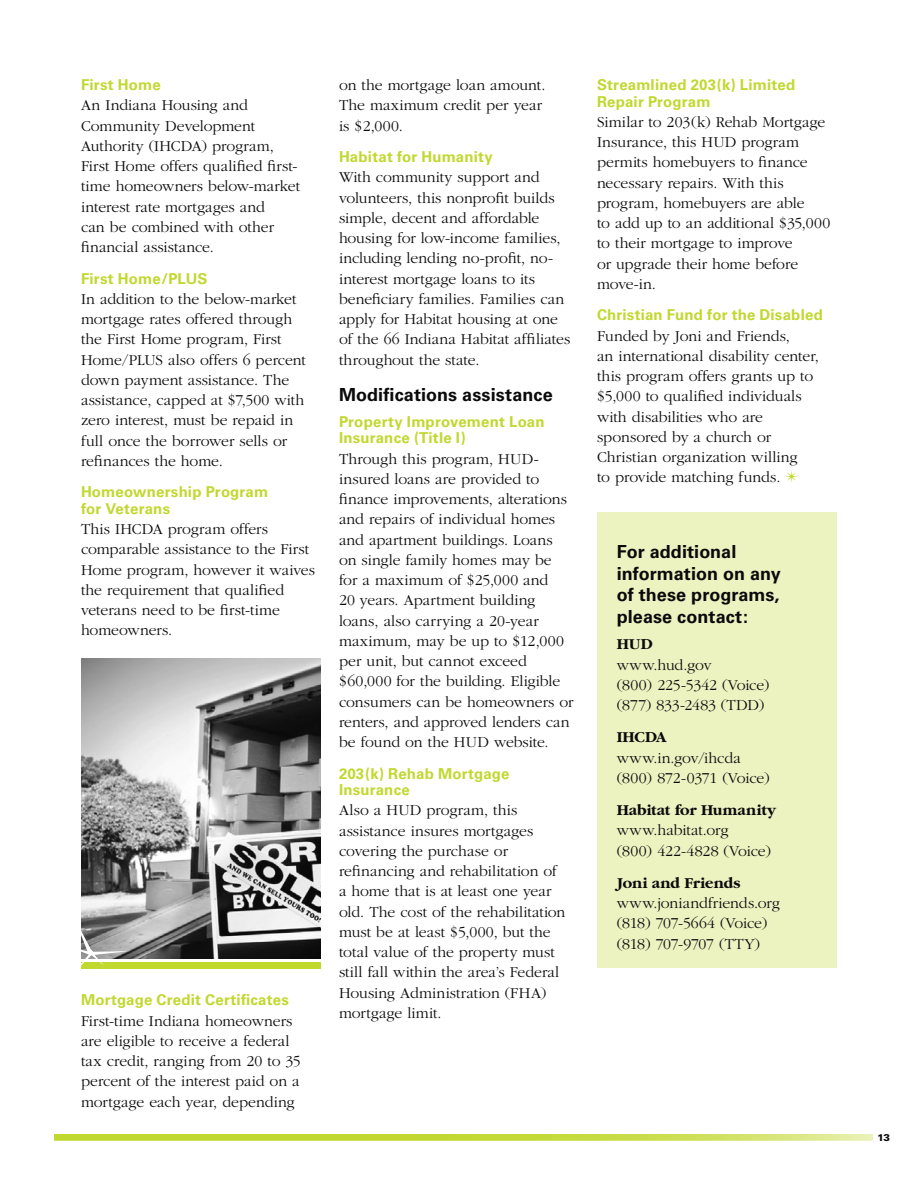
<style>
.page{position:relative;width:918px;height:1188px;background:#fff}
.page>*{position:absolute;margin:0;border:0;box-sizing:border-box;transform-origin:0 0}
.t1{font:700 18px/21.8px "Univers";letter-spacing:.005em;color:#0b0a0b}
.t2{font:300 15.75px/20.2px "Garamond";color:#0b0a0b}
.t3{font:700 15.75px "Garamond";color:#0b0a0b}
.t4{font:700 15px/16.5px "Univers";letter-spacing:.015em;color:#c1d82f}
.t5{font:900 9.75px "Univers";color:#0b0a0b}
.s1{color:#c1d82f}
</style>
<div class="page">
<div style="left:597px;top:512px;width:240px;height:456px;background:#ecf3c1"></div>
<img style="left:81px;top:659px;width:240px;height:300px">
<div style="left:81px;top:962px;width:240px;height:7px;background:#c1d82f"></div>
<svg style="left:81px;top:917px;width:49px;height:49px"></svg>
<svg style="left:54px;top:1134px;width:819px;height:7px;background:#c9dd4c"></svg>
<p class="t4" style="left:81px;top:77px;width:81px">First Home</p>
<p class="t2" style="left:81px;top:95px;width:221px">An Indiana Housing and<br>Community Development<br>Authority (IHCDA) program,<br>First Home offers qualified first&shy;time homeowners below-market interest rate mortgages and<br>can be combined with other financial assistance.</p>
<p class="t4" style="left:81px;top:270px;width:116px">First Home/PLUS</p>
<p class="t2" style="left:81px;top:289px;width:226px">In addition to the below-market mortgage rates offered through the First Home program, First<br>Home/PLUS also offers 6 percent down payment assistance. The assistance, capped at $7,500 with zero interest, must be repaid in full once the borrower sells or refinances the home.</p>
<p class="t4" style="left:81px;top:484px;width:189px">Homeownership Program for Veterans</p>
<p class="t2" style="left:81px;top:519px;width:236px">This IHCDA program offers comparable assistance to the First<br>Home program, however it waives the requirement that qualified veterans need to be first-time homeowners.</p>
<p class="t4" style="left:81px;top:992px;width:209px">Mortgage Credit Certificates</p>
<p class="t2" style="left:81px;top:1011px;width:221px">First-time Indiana homeowners are eligible to receive a federal tax credit, ranging from 20 to 35 percent of the interest paid on a mortgage each year, depending</p>
<p class="t2" style="left:339px;top:75px;width:208px">on the mortgage loan amount.<br>The maximum credit per year is $2,000.</p>
<p class="t4" style="left:339px;top:149px;width:155px">Habitat for Humanity</p>
<p class="t2" style="left:339px;top:167px;width:233px">With community support and volunteers, this nonprofit builds simple, decent and affordable housing for low-income families, including lending no-profit, no&shy;interest mortgage loans to its beneficiary families. Families can apply for Habitat housing at one of the 66 Indiana Habitat affiliates throughout the state.</p>
<p class="t1" style="left:339px;top:384px;width:215px">Modifications assistance</p>
<p class="t4" style="left:339px;top:413px;width:207px">Property Improvement Loan<br>Insurance (Title I)</p>
<p class="t2" style="left:339px;top:449px;width:236px">Through this program, HUD&shy;insured loans are provided to finance improvements, alterations and repairs of individual homes and apartment buildings. Loans on single family homes may be for a maximum of $25,000 and<br>20 years. Apartment building loans, also carrying a 20-year maximum, may be up to $12,000 per unit, but cannot exceed $60,000 for the building. Eligible consumers can be homeowners or renters, and approved lenders can be found on the HUD website.</p>
<p class="t4" style="left:339px;top:765px;width:172px">203(k) Rehab Mortgage<br>Insurance</p>
<p class="t2" style="left:339px;top:800px;width:228px">Also a HUD program, this assistance insures mortgages covering the purchase or refinancing and rehabilitation of a home that is at least one year old. The cost of the rehabilitation must be at least $5,000, but the total value of the property must still fall within the area’s Federal<br>Housing Administration (FHA) mortgage limit.</p>
<p class="t4" style="left:597px;top:77px;width:200px">Streamlined 203(k) Limited<br>Repair Program</p>
<p class="t2" style="left:597px;top:112px;width:235px">Similar to 203(k) Rehab Mortgage<br>Insurance, this HUD program permits homebuyers to finance necessary repairs. With this program, homebuyers are able<br>to add up to an additional $35,000 to their mortgage to improve<br>or upgrade their home before move-in.</p>
<p class="t4" style="left:597px;top:307px;width:227px">Christian Fund for the Disabled</p>
<p class="t2" style="left:597px;top:326px;width:224px">Funded by Joni and Friends,<br>an international disability center, this program offers grants up to $5,000 to qualified individuals with disabilities who are sponsored by a church or<br>Christian organization willing<br>to provide matching funds. <span class="s1">✴</span></p>
<p class="t1" style="left:617px;top:541px;width:166px">For additional information on any of these programs, please contact:</p>
<p class="t3" style="left:617px;top:636px;width:38px">HUD</p>
<p class="t2" style="left:617px;top:655px;width:154px">www.hud.gov<br>(800) 225-5342 (Voice) (877) 833-2483 (TDD)</p>
<p class="t3" style="left:617px;top:729px;width:52px">IHCDA</p>
<p class="t2" style="left:617px;top:748px;width:155px">www.in.gov/ihcda (800) 872-0371 (Voice)</p>
<p class="t3" style="left:617px;top:802px;width:161px">Habitat for Humanity</p>
<p class="t2" style="left:617px;top:821px;width:156px">www.habitat.org<br>(800) 422-4828 (Voice)</p>
<p class="t3" style="left:617px;top:875px;width:125px">Joni and Friends</p>
<p class="t2" style="left:617px;top:893px;width:165px">www.joniandfriends.org (818) 707-5664 (Voice) (818) 707-9707 (TTY)</p>
<p class="t5" style="left:878px;top:1131px;width:14px">13</p>
</div>
